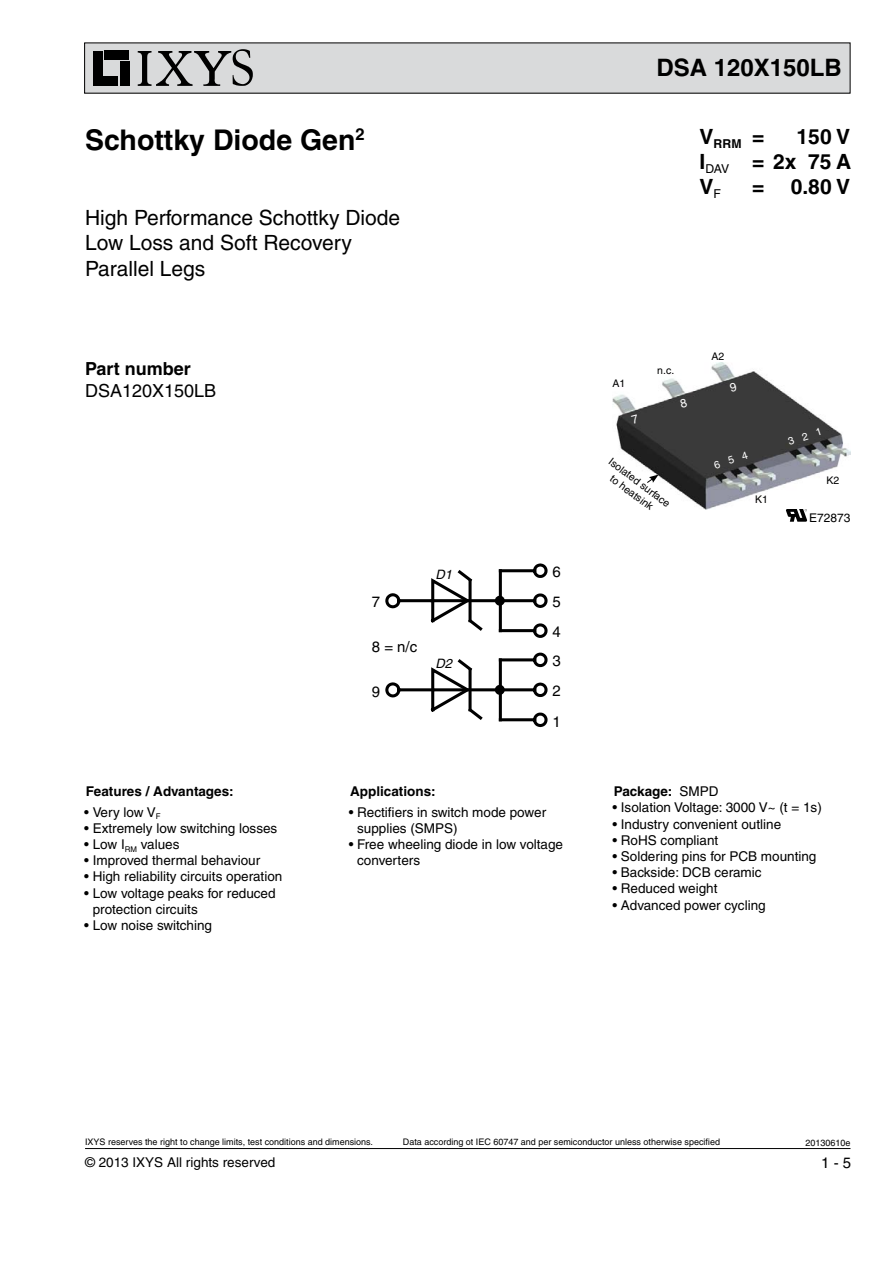
<style>
.page{position:relative;width:893px;height:1263px;background:#fff}
.page>*{position:absolute;margin:0;border:0;box-sizing:border-box;transform-origin:0 0}
.t1{font:700 28.5px "Helvetica";color:#000}
.t2{font:700 24px "Helvetica";color:#000}
.t3{font:21px/25.2px "Helvetica";color:#000}
.t4{font:700 21px/25.2px "Helvetica";color:#000;text-align:justify}
.t5{font:18px "Helvetica";color:#000}
.t6{font:700 18px "Helvetica";color:#000}
.t7{font:15px/29.5px "Helvetica";color:#000;text-align:justify}
.t8{font:13.5px/16.2px "Helvetica";color:#000}
.t9{font:700 13.5px "Helvetica";color:#000}
.t10{font:italic 12.9px "Helvetica";color:#000}
.t11{font:700 12.3px "Helvetica";color:#000}
.t12{font:12px "Helvetica";color:#000}
.t13{font:10.5px/12.6px "Helvetica";color:#000;text-align:center}
.t14{font:9px "Helvetica";color:#000}
.s1{font-weight:400}
</style>
<div class="page">
<div style="left:85px;top:43px;width:765px;height:50px;background:#d9dadb"></div>
<hr style="left:85px;top:1148px;width:765px;height:1px;background:#000">
<svg style="left:138px;top:49px;width:115px;height:37px"></svg>
<div style="left:94px;top:51px;width:9px;height:25px;background:#000"></div>
<div style="left:120px;top:61px;width:9px;height:25px;background:#000"></div>
<div style="left:94px;top:77px;width:24px;height:9px;background:#000"></div>
<div style="left:104px;top:51px;width:25px;height:9px;background:#000"></div>
<hr style="left:400px;top:688px;width:33px;height:3px;background:#000">
<hr style="left:467px;top:688px;width:33px;height:3px;background:#000">
<hr style="left:500px;top:658px;width:35px;height:3px;background:#000">
<svg style="left:531px;top:652px;width:17px;height:16px"></svg>
<hr style="left:500px;top:688px;width:35px;height:3px;background:#000">
<svg style="left:495px;top:685px;width:10px;height:10px"></svg>
<svg style="left:531px;top:682px;width:17px;height:15px"></svg>
<hr style="left:500px;top:718px;width:35px;height:3px;background:#000">
<svg style="left:531px;top:712px;width:17px;height:16px"></svg>
<hr style="left:499px;top:660px;width:3px;height:60px;background:#000">
<hr style="left:400px;top:599px;width:33px;height:3px;background:#000">
<hr style="left:467px;top:599px;width:33px;height:3px;background:#000">
<hr style="left:500px;top:569px;width:35px;height:3px;background:#000">
<svg style="left:531px;top:563px;width:17px;height:15px"></svg>
<hr style="left:500px;top:599px;width:35px;height:3px;background:#000">
<svg style="left:495px;top:596px;width:10px;height:10px"></svg>
<svg style="left:531px;top:593px;width:17px;height:15px"></svg>
<hr style="left:500px;top:629px;width:35px;height:3px;background:#000">
<svg style="left:531px;top:623px;width:17px;height:15px"></svg>
<hr style="left:499px;top:571px;width:3px;height:60px;background:#000">
<svg style="left:385px;top:593px;width:17px;height:16px"></svg>
<svg style="left:385px;top:682px;width:17px;height:16px"></svg>
<svg style="left:429px;top:570px;width:56px;height:61px"></svg>
<svg style="left:429px;top:659px;width:56px;height:61px"></svg>
<img style="left:612px;top:363px;width:238px;height:146px">
<svg style="left:786px;top:509px;width:21px;height:13px"></svg>
<svg style="left:646px;top:474px;width:13px;height:10px"></svg>
<svg style="left:680px;top:398px;width:8px;height:10px"></svg>
<svg style="left:788px;top:428px;width:33px;height:17px"></svg>
<svg style="left:631px;top:415px;width:8px;height:9px"></svg>
<svg style="left:729px;top:382px;width:8px;height:10px"></svg>
<svg style="left:714px;top:451px;width:34px;height:18px"></svg>
<h1 class="t1" style="left:85px;top:122px;width:281px">Schottky Diode Gen<sup>2</sup></h1>
<h3 class="t3" style="left:85px;top:205px;width:317px">High Performance Schottky Diode<br>Low Loss and Soft Recovery<br>Parallel Legs</h3>
<h3 class="t6" style="left:85px;top:358px;width:107px">Part number</h3>
<h3 class="t5" style="left:85px;top:380px;width:133px">DSA120X150LB</h3>
<p class="t9" style="left:86px;top:783px;width:150px">Features / Advantages:</p>
<p class="t8" style="left:84px;top:804px;width:78px">• Very low V<sub>F</sub></p>
<p class="t8" style="left:84px;top:820px;width:195px">• Extremely low switching losses</p>
<p class="t8" style="left:84px;top:836px;width:97px">• Low I<sub>RM</sub> values</p>
<p class="t8" style="left:84px;top:852px;width:178px">• Improved thermal behaviour</p>
<p class="t8" style="left:84px;top:868px;width:200px">• High reliability circuits operation</p>
<p class="t8" style="left:93px;top:885px;width:184px;text-indent:-8px">• Low voltage peaks for reduced protection circuits</p>
<p class="t8" style="left:84px;top:917px;width:129px">• Low noise switching</p>
<p class="t7" style="left:372px;top:587px;width:10px">7</p>
<p class="t7" style="left:372px;top:632px;width:47px">8 = n/c</p>
<p class="t7" style="left:372px;top:677px;width:10px">9</p>
<p class="t10" style="left:435px;top:567px;width:18px">D1</p>
<p class="t10" style="left:435px;top:655px;width:18px">D2</p>
<p class="t7" style="left:552px;top:557px;width:10px">6<br>5<br>4<br>3<br>2</p>
<p class="t7" style="left:552px;top:707px;width:10px">1</p>
<p class="t9" style="left:350px;top:783px;width:87px">Applications:</p>
<p class="t8" style="left:357px;top:804px;width:191px;text-indent:-8px">• Rectifiers in switch mode power supplies (SMPS)</p>
<p class="t8" style="left:357px;top:836px;width:207px;text-indent:-8px">• Free wheeling diode in low voltage converters</p>
<h2 class="t2" style="left:656px;top:53px;width:187px">DSA 120X150LB</h2>
<h3 class="t4" style="left:700px;top:123px;width:153px;text-indent:97px">150 V I<sub>DAV</sub> = 2x 75 A V<sub>F</sub></h3>
<p class="t11" style="left:700px;top:136px;width:66px"><sup>V</sup>RRM <sup>=</sup></p>
<h3 class="t4" style="left:752px;top:174px;width:14px">=</h3>
<h3 class="t4" style="left:791px;top:174px;width:61px">0.80 V</h3>
<p class="t13" style="left:612px;top:377px;width:14px">A1</p>
<p class="t13" style="left:657px;top:364px;width:18px">n.c.</p>
<p class="t13" style="left:614px;top:455px;width:75px;rotate:37deg">Isolated surface to heatsink</p>
<p class="t13" style="left:712px;top:350px;width:14px">A2</p>
<p class="t13" style="left:755px;top:493px;width:14px">K1</p>
<p class="t13" style="left:826px;top:474px;width:14px">K2</p>
<p class="t12" style="left:809px;top:511px;width:43px">E72873</p>
<p class="t9" style="left:614px;top:783px;width:106px">Package: <span class="s1">SMPD</span></p>
<p class="t8" style="left:612px;top:799px;width:211px">• Isolation Voltage: 3000 V~ (t = 1s)</p>
<p class="t8" style="left:612px;top:816px;width:170px">• Industry convenient outline</p>
<p class="t8" style="left:612px;top:832px;width:108px">• RoHS compliant</p>
<p class="t8" style="left:612px;top:848px;width:206px">• Soldering pins for PCB mounting</p>
<p class="t8" style="left:612px;top:864px;width:151px">• Backside: DCB ceramic</p>
<p class="t8" style="left:612px;top:880px;width:107px">• Reduced weight</p>
<p class="t8" style="left:612px;top:897px;width:155px">• Advanced power cycling</p>
<p class="t14" style="left:85px;top:1136px;width:290px">IXYS reserves the right to change limits, test conditions and dimensions.</p>
<p class="t14" style="left:403px;top:1136px;width:319px">Data according ot IEC 60747 and per semiconductor unless otherwise specified</p>
<p class="t14" style="left:805px;top:1137px;width:47px">20130610e</p>
<p class="t8" style="left:85px;top:1154px;width:192px">© 2013 IXYS All rights reserved</p>
<p class="t7" style="left:821px;top:1148px;width:32px">1 - 5</p>
</div>
